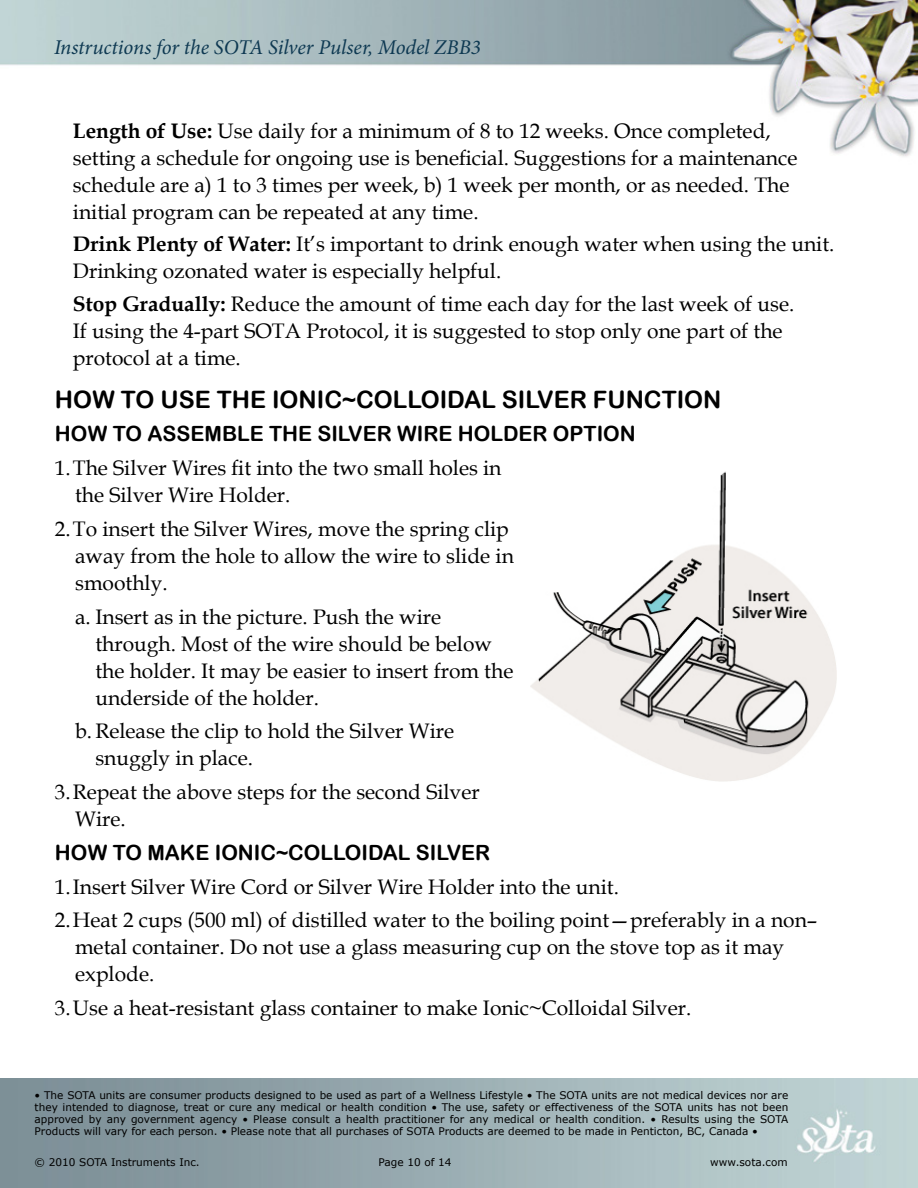
<style>
.page{position:relative;width:918px;height:1188px;background:#fff}
.page>*{position:absolute;margin:0;border:0;box-sizing:border-box;transform-origin:0 0}
.t1{font:24px "Arial Rounded MT Bold";color:#000}
.t2{font:21px/27px "Book Antiqua";color:#000}
.t3{font:21px "Arial Rounded MT Bold";color:#000}
.t4{font:italic 21px "Minion Pro";letter-spacing:-.005em;color:#0e3952}
.t5{font:10.5px/12px "Verdana";color:#000;text-align:justify}
.s1{font-weight:700}
</style>
<div class="page">
<img style="left:0;top:0;width:918px;height:157px">
<img style="left:0;top:1079px;width:918px;height:109px">
<img style="left:530px;top:471px;width:307px;height:311px">
<p class="t4" style="left:54px;top:33px;width:428px">Instructions for the SOTA Silver Pulser, Model ZBB3</p>
<p class="t2" style="left:73px;top:117px;width:726px"><span class="s1">Length of Use:</span> Use daily for a minimum of 8 to 12 weeks. Once completed, setting a schedule for ongoing use is beneficial. Suggestions for a maintenance schedule are a) 1 to 3 times per week, b) 1 week per month, or as needed. The initial program can be repeated at any time.</p>
<p class="t2" style="left:73px;top:229px;width:763px"><span class="s1">Drink Plenty of Water:</span> It’s important to drink enough water when using the unit.<br>Drinking ozonated water is especially helpful.</p>
<p class="t2" style="left:73px;top:290px;width:723px"><span class="s1">Stop Gradually:</span> Reduce the amount of time each day for the last week of use.<br>If using the 4-part SOTA Protocol, it is suggested to stop only one part of the protocol at a time.</p>
<p class="t1" style="left:55px;top:385px;width:668px">HOW TO USE THE IONIC~COLLOIDAL SILVER FUNCTION</p>
<p class="t3" style="left:55px;top:422px;width:582px">HOW TO ASSEMBLE THE SILVER WIRE HOLDER OPTION</p>
<p class="t2" style="left:75px;top:454px;width:428px;text-indent:-20px">1.The Silver Wires fit into the two small holes in the Silver Wire Holder.</p>
<p class="t2" style="left:75px;top:515px;width:440px;text-indent:-20px">2.To insert the Silver Wires, move the spring clip away from the hole to allow the wire to slide in smoothly.</p>
<p class="t2" style="left:95px;top:603px;width:420px;text-indent:-20px">a. Insert as in the picture. Push the wire through. Most of the wire should be below the holder. It may be easier to insert from the underside of the holder.</p>
<p class="t2" style="left:95px;top:717px;width:360px;text-indent:-20px">b. Release the clip to hold the Silver Wire snuggly in place.</p>
<p class="t2" style="left:75px;top:778px;width:406px;text-indent:-20px">3.Repeat the above steps for the second Silver<br>Wire.</p>
<p class="t3" style="left:55px;top:840px;width:437px">HOW TO MAKE IONIC~COLLOIDAL SILVER</p>
<p class="t2" style="left:55px;top:869px;width:764px;line-height:33.8px">1.Insert Silver Wire Cord or Silver Wire Holder into the unit.<br>2.Heat 2 cups (500 ml) of distilled water to the boiling point—preferably in a non–</p>
<p class="t2" style="left:75px;top:933px;width:711px">metal container. Do not use a glass measuring cup on the stove top as it may explode.</p>
<p class="t2" style="left:55px;top:994px;width:638px">3.Use a heat-resistant glass container to make Ionic~Colloidal Silver.</p>
<p class="t5" style="left:35px;top:1089px;width:755px">• The SOTA units are consumer products designed to be used as part of a Wellness Lifestyle • The SOTA units are not medical devices nor are they intended to diagnose, treat or cure any medical or health condition • The use, safety or effectiveness of the SOTA units has not been approved by any government agency • Please consult a health practitioner for any medical or health condition. • Results using the SOTA Products will vary for each person. • Please note that all purchases of SOTA Products are deemed to be made in Penticton, BC, Canada •</p>
<p class="t5" style="left:35px;top:1155px;width:167px">© 2010 SOTA Instruments Inc.</p>
<p class="t5" style="left:379px;top:1155px;width:74px">Page 10 of 14</p>
<p class="t5" style="left:710px;top:1155px;width:79px">www.sota.com</p>
</div>
